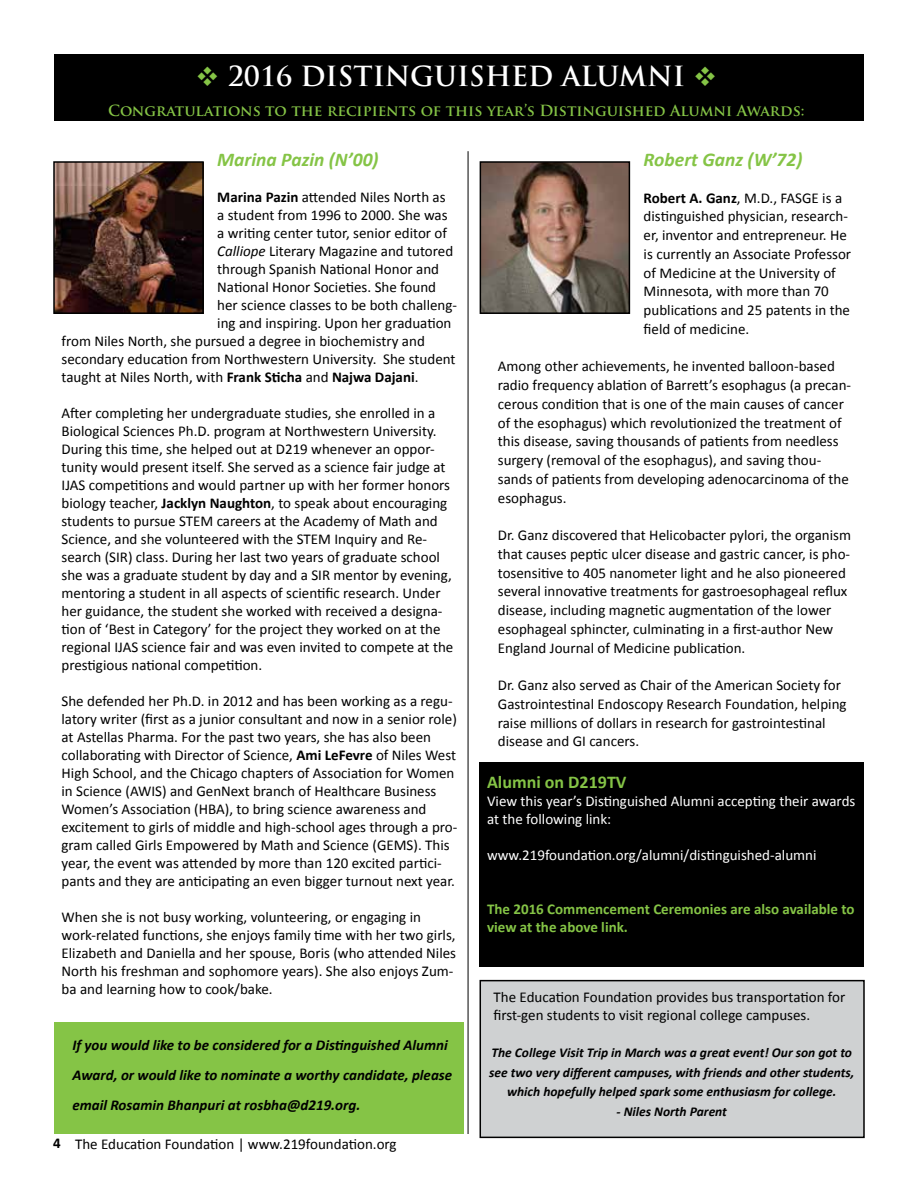
<style>
.page{position:relative;width:918px;height:1188px;background:#fff}
.page>*{position:absolute;margin:0;border:0;box-sizing:border-box;transform-origin:0 0}
.t1{font:700 27px "Trajan Pro";color:#fff}
.t2{font:italic 700 19.5px "Calibri";color:#85c446}
.t3{font:700 18px "Calibri";color:#85c446}
.t4{font:15px/18px "Calibri";color:#000}
.t5{font:italic 700 15px/30px "Calibri";color:#000}
.t6{font:15px/18px "Calibri";color:#fff}
.t7{font:700 15px "Trajan Pro";color:#85c446}
.t8{font:700 15px/18px "Calibri";color:#85c446}
.t9{font:italic 700 13.5px/19.5px "Calibri";color:#000;text-align:center}
.s1{color:#85c446}
.s2{font-weight:700}
.s3{font-style:italic}
</style>
<div class="page">
<div style="left:480px;top:981px;width:384px;height:156px;background:#cfd1d2"></div>
<div style="left:480px;top:980px;width:385px;height:158px;border:2px solid #000"></div>
<div style="left:54px;top:54px;width:810px;height:67px;background:#000"></div>
<img style="left:56px;top:164px;width:145px;height:147px">
<div style="left:53px;top:161px;width:151px;height:153px;border:2px solid #000"></div>
<img style="left:483px;top:164px;width:144px;height:147px">
<div style="left:480px;top:161px;width:150px;height:153px;border:2px solid #000"></div>
<hr style="left:468px;top:151px;width:1px;height:983px;background:#000">
<div style="left:54px;top:1023px;width:409px;height:111px;background:#85c446"></div>
<div style="left:480px;top:762px;width:384px;height:204px;background:#000"></div>
<h1 class="t1" style="left:196px;top:59px;width:523px"><span class="s1">❖</span> 2016 DISTINGUISHED ALUMNI <span class="s1">❖</span></h1>
<p class="t7" style="left:108px;top:101px;width:698px">Congratulations to the recipients of this year’s Distinguished Alumni Awards:</p>
<h2 class="t2" style="left:217px;top:147px;width:163px">Marina Pazin (N’00)</h2>
<p class="t4" style="left:217px;top:188px;width:230px"><span class="s2">Marina Pazin</span> attended Niles North as</p>
<p class="t4" style="left:217px;top:206px;width:232px">a student from 1996 to 2000. She was</p>
<p class="t4" style="left:217px;top:224px;width:231px">a writing center tutor, senior editor of</p>
<p class="t4" style="left:217px;top:242px;width:237px"><span class="s3">Calliope</span> Literary Magazine and tutored</p>
<p class="t4" style="left:217px;top:260px;width:223px">through Spanish National Honor and</p>
<p class="t4" style="left:217px;top:278px;width:220px">National Honor Societies. She found</p>
<p class="t4" style="left:217px;top:296px;width:241px">her science classes to be both challeng-</p>
<p class="t4" style="left:217px;top:314px;width:236px">ing and inspiring. Upon her graduation</p>
<p class="t4" style="left:62px;top:332px;width:365px">from Niles North, she pursued a degree in biochemistry and</p>
<p class="t4" style="left:62px;top:350px;width:396px">secondary education from Northwestern University. She student</p>
<p class="t4" style="left:62px;top:368px;width:359px">taught at Niles North, with <span class="s2">Frank Sticha</span> and <span class="s2">Najwa Dajani</span>.</p>
<p class="t4" style="left:62px;top:404px;width:393px">After completing her undergraduate studies, she enrolled in a Biological Sciences Ph.D. program at Northwestern University.<br>During this time, she helped out at D219 whenever an oppor&shy;tunity would present itself. She served as a science fair judge at IJAS competitions and would partner up with her former honors biology teacher, <span class="s2">Jacklyn Naughton</span>, to speak about encouraging students to pursue STEM careers at the Academy of Math and Science, and she volunteered with the STEM Inquiry and Re&shy;search (SIR) class. During her last two years of graduate school she was a graduate student by day and a SIR mentor by evening, mentoring a student in all aspects of scientific research. Under her guidance, the student she worked with received a designa&shy;tion of ‘Best in Category’ for the project they worked on at the regional IJAS science fair and was even invited to compete at the prestigious national competition.</p>
<p class="t4" style="left:62px;top:692px;width:397px">She defended her Ph.D. in 2012 and has been working as a regu&shy;latory writer (first as a junior consultant and now in a senior role) at Astellas Pharma. For the past two years, she has also been collaborating with Director of Science, <span class="s2">Ami LeFevre</span> of Niles West High School, and the Chicago chapters of Association for Women in Science (AWIS) and GenNext branch of Healthcare Business Women’s Association (HBA), to bring science awareness and excitement to girls of middle and high-school ages through a pro&shy;gram called Girls Empowered by Math and Science (GEMS). This year, the event was attended by more than 120 excited partici&shy;pants and they are anticipating an even bigger turnout next year.</p>
<p class="t4" style="left:62px;top:908px;width:396px">When she is not busy working, volunteering, or engaging in work-related functions, she enjoys family time with her two girls, Elizabeth and Daniella and her spouse, Boris (who attended Niles North his freshman and sophomore years). She also enjoys Zum&shy;ba and learning how to cook/bake.</p>
<h2 class="t2" style="left:644px;top:147px;width:160px">Robert Ganz (W’72)</h2>
<p class="t4" style="left:644px;top:188px;width:209px;line-height:18.8px"><span class="s2">Robert A. Ganz</span>, M.D., FASGE is a distinguished physician, research&shy;er, inventor and entrepreneur. He is currently an Associate Professor of Medicine at the University of<br>Minnesota, with more than 70 publications and 25 patents in the field of medicine.</p>
<p class="t4" style="left:498px;top:357px;width:355px;line-height:18.8px">Among other achievements, he invented balloon-based radio frequency ablation of Barrett’s esophagus (a precan&shy;cerous condition that is one of the main causes of cancer of the esophagus) which revolutionized the treatment of this disease, saving thousands of patients from needless surgery (removal of the esophagus), and saving thou&shy;sands of patients from developing adenocarcinoma of the esophagus.</p>
<p class="t4" style="left:498px;top:526px;width:355px;line-height:18.8px">Dr. Ganz discovered that Helicobacter pylori, the organism that causes peptic ulcer disease and gastric cancer, is pho&shy;tosensitive to 405 nanometer light and he also pioneered several innovative treatments for gastroesophageal reflux disease, including magnetic augmentation of the lower esophageal sphincter, culminating in a first-author New England Journal of Medicine publication.</p>
<p class="t4" style="left:498px;top:676px;width:350px;line-height:18.8px">Dr. Ganz also served as Chair of the American Society for Gastrointestinal Endoscopy Research Foundation, helping raise millions of dollars in research for gastrointestinal disease and GI cancers.</p>
<p class="t3" style="left:487px;top:770px;width:141px">Alumni on D219TV</p>
<p class="t6" style="left:487px;top:792px;width:370px">View this year’s Distinguished Alumni accepting their awards at the following link:</p>
<p class="t6" style="left:487px;top:846px;width:331px">www.219foundation.org/alumni/distinguished-alumni</p>
<p class="t8" style="left:487px;top:900px;width:369px">The 2016 Commencement Ceremonies are also available to view at the above link.</p>
<p class="t4" style="left:494px;top:988px;width:353px">The Education Foundation provides bus transportation for first-gen students to visit regional college campuses.</p>
<p class="t9" style="left:489px;top:1043px;width:367px">The College Visit Trip in March was a great event! Our son got to see two very different campuses, with friends and other students, which hopefully helped spark some enthusiasm for college.</p>
<p class="t9" style="left:617px;top:1101px;width:112px">- Niles North Parent</p>
<p class="t5" style="left:72px;top:1030px;width:381px">If you would like to be considered for a Distinguished Alumni<br>Award, or would like to nominate a worthy candidate, please email Rosamin Bhanpuri at rosbha@d219.org.</p>
<p class="t4" style="left:53px;top:1135px;width:345px"><span class="s2">4</span> The Education Foundation | www.219foundation.org</p>
</div>
